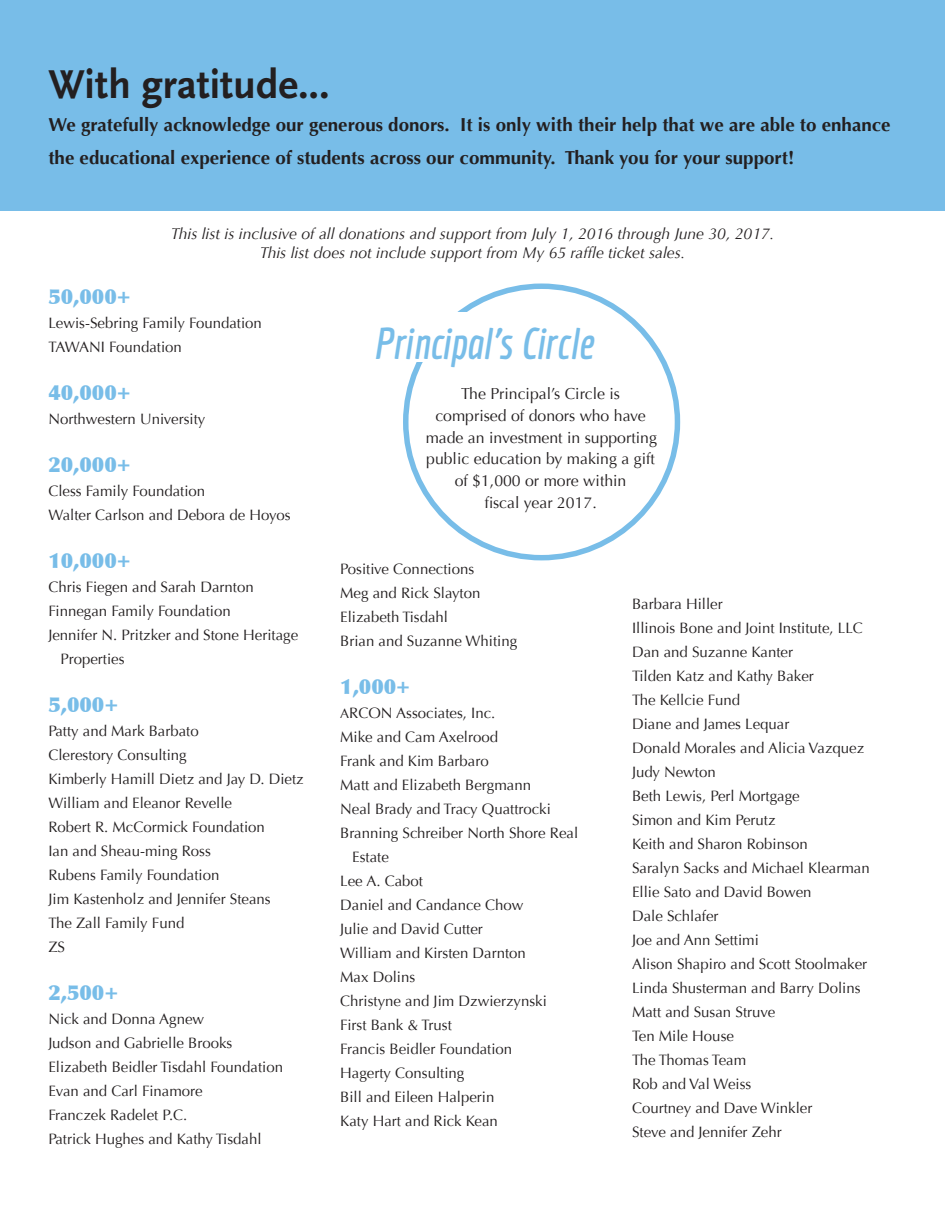
<style>
.page{position:relative;width:945px;height:1215px;background:#fff}
.page>*{position:absolute;margin:0;border:0;box-sizing:border-box;transform-origin:0 0}
.t1{font:italic 700 43.2px "Economica";color:#78bde8}
.t2{font:700 42px "Scala Sans OT";color:#231f20}
.t3{font:900 21px "Optima";color:#78bde8}
.t4{font:700 18.75px/33px "Optima";color:#231f20}
.t5{font:15.9px/21.9px "Optima";color:#231f20;text-align:center}
.t6{font:italic 15.75px/18.9px "Optima";color:#231f20;text-align:center}
.t7{font:15px/24px "Optima";color:#231f20}
.s1{font-size:13.5px}
</style>
<div class="page">
<div style="left:0;top:0;width:932px;height:210px;background:#78bde8"></div>
<div style="left:932px;top:0;width:13px;height:210px;background:#78bde8"></div>
<h2 class="t2" style="left:48px;top:61px;width:283px">With gratitude...</h2>
<p class="t4" style="left:48px;top:109px;width:844px">We gratefully acknowledge our generous donors. It is only with their help that we are able to enhance the educational experience of students across our community. Thank you for your support!</p>
<p class="t6" style="left:171px;top:224px;width:605px">This list is inclusive of all donations and support from July 1, 2016 through June 30, 2017.<br>This list does not include support from My 65 raffle ticket sales.</p>
<h3 class="t3" style="left:48px;top:283px;width:84px">50,000+</h3>
<p class="t7" style="left:48px;top:311px;width:215px">Lewis-Sebring Family Foundation<br>TAWANI Foundation</p>
<h3 class="t3" style="left:48px;top:379px;width:84px">40,000+</h3>
<p class="t7" style="left:48px;top:407px;width:159px">Northwestern University</p>
<h3 class="t3" style="left:48px;top:452px;width:84px">20,000+</h3>
<p class="t7" style="left:48px;top:479px;width:244px">Cless Family Foundation<br>Walter Carlson and Debora de Hoyos</p>
<h3 class="t3" style="left:48px;top:548px;width:84px">10,000+</h3>
<p class="t7" style="left:48px;top:575px;width:207px">Chris Fiegen and Sarah Darnton</p>
<p class="t7" style="left:48px;top:599px;width:184px">Finnegan Family Foundation</p>
<p class="t7" style="left:48px;top:623px;width:251px">Jennifer N. Pritzker and Stone Heritage</p>
<p class="t7" style="left:60px;top:647px;width:66px">Properties</p>
<h3 class="t3" style="left:48px;top:692px;width:72px">5,000+</h3>
<p class="t7" style="left:48px;top:719px;width:257px">Patty and Mark Barbato<br>Clerestory Consulting<br>Kimberly Hamill Dietz and Jay D. Dietz<br>William and Eleanor Revelle<br>Robert R. McCormick Foundation<br>Ian and Sheau-ming Ross<br>Rubens Family Foundation<br>Jim Kastenholz and Jennifer Steans<br>The Zall Family Fund<br>ZS</p>
<h3 class="t3" style="left:48px;top:979px;width:72px">2,500+</h3>
<p class="t7" style="left:48px;top:1007px;width:236px">Nick and Donna Agnew<br>Judson and Gabrielle Brooks<br>Elizabeth Beidler Tisdahl Foundation<br>Evan and Carl Finamore<br>Franczek Radelet P.C.<br>Patrick Hughes and Kathy Tisdahl</p>
<h1 class="t1" style="left:374px;top:318px;width:222px">Principal’s Circle</h1>
<p class="t5" style="left:426px;top:383px;width:233px">The Principal’s Circle is comprised of donors who have made an investment in supporting public education by making a gift of $1,000 or more within<br>fiscal year 2017.</p>
<p class="t7" style="left:340px;top:557px;width:179px">Positive Connections<br>Meg and Rick Slayton<br>Elizabeth Tisdahl<br>Brian and Suzanne Whiting</p>
<h3 class="t3" style="left:340px;top:674px;width:72px">1,000+</h3>
<p class="t7" style="left:340px;top:701px;width:157px"><span class="s1">A</span>RCON Associates, Inc.</p>
<p class="t7" style="left:340px;top:725px;width:159px">Mike and Cam Axelrood</p>
<p class="t7" style="left:340px;top:749px;width:150px">Frank and Kim Barbaro</p>
<p class="t7" style="left:340px;top:773px;width:192px">Matt and Elizabeth Bergmann</p>
<p class="t7" style="left:340px;top:797px;width:212px">Neal Brady and Tracy Quattrocki</p>
<p class="t7" style="left:340px;top:821px;width:239px">Branning Schreiber North Shore Real</p>
<p class="t7" style="left:352px;top:845px;width:38px">Estate</p>
<p class="t7" style="left:340px;top:869px;width:84px">Lee A. Cabot</p>
<p class="t7" style="left:340px;top:893px;width:185px">Daniel and Candance Chow</p>
<p class="t7" style="left:340px;top:917px;width:144px">Julie and David Cutter</p>
<p class="t7" style="left:340px;top:941px;width:187px">William and Kirsten Darnton</p>
<p class="t7" style="left:340px;top:965px;width:77px">Max Dolins</p>
<p class="t7" style="left:340px;top:989px;width:208px">Christyne and Jim Dzwierzynski</p>
<p class="t7" style="left:340px;top:1013px;width:113px">First Bank &amp; Trust</p>
<p class="t7" style="left:340px;top:1037px;width:173px">Francis Beidler Foundation</p>
<p class="t7" style="left:340px;top:1061px;width:126px">Hagerty Consulting</p>
<p class="t7" style="left:340px;top:1085px;width:156px">Bill and Eileen Halperin</p>
<p class="t7" style="left:340px;top:1109px;width:159px">Katy Hart and Rick Kean</p>
<p class="t7" style="left:632px;top:592px;width:239px">Barbara Hiller<br>Illinois Bone and Joint Institute, LLC<br>Dan and Suzanne Kanter<br>Tilden Katz and Kathy Baker<br>The Kellcie Fund<br>Diane and James Lequar<br>Donald Morales and Alicia Vazquez<br>Judy Newton<br>Beth Lewis, Perl Mortgage<br>Simon and Kim Perutz<br>Keith and Sharon Robinson<br>Saralyn Sacks and Michael Klearman<br>Ellie Sato and David Bowen<br>Dale Schlafer<br>Joe and Ann Settimi<br>Alison Shapiro and Scott Stoolmaker<br>Linda Shusterman and Barry Dolins<br>Matt and Susan Struve<br>Ten Mile House<br>The Thomas Team<br>Rob and Val Weiss<br>Courtney and Dave Winkler<br>Steve and Jennifer Zehr</p>
</div>
